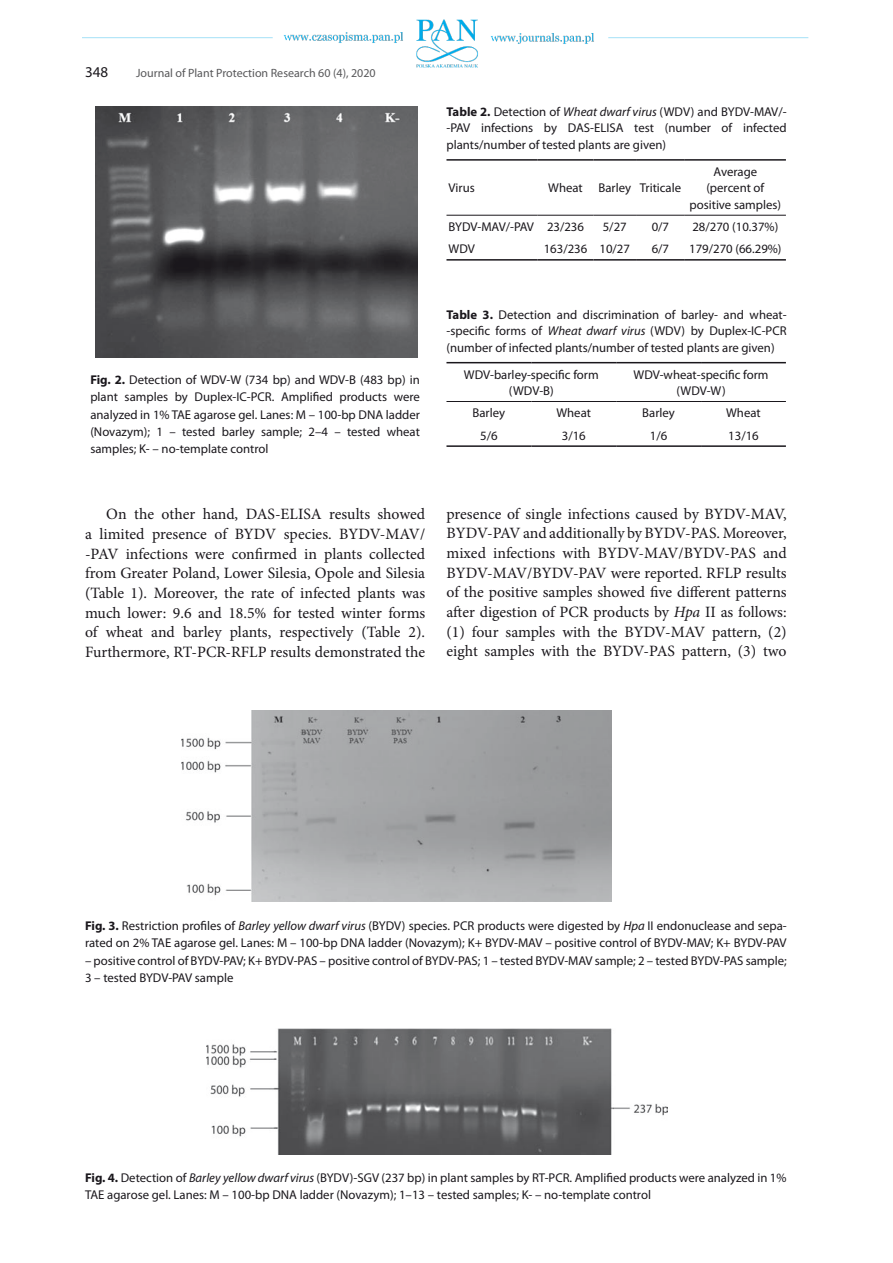
<style>
.page{position:relative;width:893px;height:1263px;background:#fff}
.page>*{position:absolute;margin:0;border:0;box-sizing:border-box;transform-origin:0 0}
.t1{font:15.75px/19.6px "Minion Pro";color:#1a171c;text-align:justify}
.t2{font:15px "Myriad Pro";color:#1a171c}
.t3{font:12.75px/16.5px "Myriad Pro";color:#1a171c;text-align:justify}
.t4{font:12px "Myriad Pro";color:#58585a}
.s1{font-weight:700}
.s2{font-style:italic}
</style>
<div class="page">
<img style="left:82px;top:19px;width:727px;height:49px">
<img style="left:96px;top:106px;width:322px;height:252px">
<hr style="left:446px;top:159px;width:92px;height:2px;background:#1a171c">
<hr style="left:538px;top:159px;width:55px;height:2px;background:#1a171c">
<hr style="left:593px;top:159px;width:43px;height:2px;background:#1a171c">
<hr style="left:636px;top:159px;width:49px;height:2px;background:#1a171c">
<hr style="left:685px;top:159px;width:101px;height:2px;background:#1a171c">
<hr style="left:446px;top:259px;width:92px;height:2px;background:#1a171c">
<hr style="left:538px;top:259px;width:55px;height:2px;background:#1a171c">
<hr style="left:593px;top:259px;width:43px;height:2px;background:#1a171c">
<hr style="left:636px;top:259px;width:49px;height:2px;background:#1a171c">
<hr style="left:685px;top:259px;width:101px;height:2px;background:#1a171c">
<hr style="left:446px;top:215px;width:92px;height:1px;background:#1a171c">
<hr style="left:538px;top:215px;width:55px;height:1px;background:#1a171c">
<hr style="left:593px;top:215px;width:43px;height:1px;background:#1a171c">
<hr style="left:636px;top:215px;width:49px;height:1px;background:#1a171c">
<hr style="left:685px;top:215px;width:101px;height:1px;background:#1a171c">
<hr style="left:446px;top:362px;width:85px;height:1px;background:#1a171c">
<hr style="left:531px;top:362px;width:85px;height:1px;background:#1a171c">
<hr style="left:616px;top:362px;width:85px;height:1px;background:#1a171c">
<hr style="left:701px;top:362px;width:85px;height:1px;background:#1a171c">
<hr style="left:446px;top:445px;width:85px;height:2px;background:#1a171c">
<hr style="left:531px;top:445px;width:85px;height:2px;background:#1a171c">
<hr style="left:616px;top:445px;width:85px;height:2px;background:#1a171c">
<hr style="left:701px;top:445px;width:85px;height:2px;background:#1a171c">
<hr style="left:446px;top:401px;width:85px;height:1px;background:#1a171c">
<hr style="left:531px;top:401px;width:85px;height:1px;background:#1a171c">
<hr style="left:616px;top:401px;width:85px;height:1px;background:#1a171c">
<hr style="left:701px;top:401px;width:85px;height:1px;background:#1a171c">
<img style="left:182px;top:710px;width:430px;height:191px">
<img style="left:206px;top:1029px;width:461px;height:126px">
<p class="t2" style="left:85px;top:63px;width:25px">348</p>
<p class="t4" style="left:136px;top:66px;width:241px">Journal of Plant Protection Research 60 (4), 2020</p>
<p class="t3" style="left:90px;top:371px;width:331px;line-height:17.2px"><span class="s1">Fig. 2.</span> Detection of WDV-W (734 bp) and WDV-B (483 bp) in plant samples by Duplex-IC-PCR. Amplified products were analyzed in 1% TAE agarose gel. Lanes: M – 100-bp DNA ladder (Novazym); 1 – tested barley sample; 2–4 – tested wheat samples; K- – no-template control</p>
<p class="t3" style="left:446px;top:103px;width:342px"><span class="s1">Table 2.</span> Detection of <span class="s2">Wheat dwarf virus</span> (WDV) and BYDV-MAV/- -PAV infections by DAS-ELISA test (number of infected plants/number of tested plants are given)</p>
<p class="t3" style="left:449px;top:180px;width:28px">Virus</p>
<p class="t3" style="left:548px;top:180px;width:134px">Wheat Barley Triticale</p>
<p class="t3" style="left:689px;top:163px;width:93px;text-align:center">Average<br>(percent of positive samples)</p>
<p class="t3" style="left:449px;top:218px;width:137px">BYDV-MAV/-PAV 23/236</p>
<p class="t3" style="left:603px;top:218px;width:25px">5/27</p>
<p class="t3" style="left:652px;top:218px;width:19px">0/7</p>
<p class="t3" style="left:692px;top:218px;width:87px">28/270 (10.37%)</p>
<p class="t3" style="left:449px;top:241px;width:28px">WDV</p>
<p class="t3" style="left:544px;top:241px;width:88px">163/236 10/27</p>
<p class="t3" style="left:652px;top:241px;width:19px">6/7</p>
<p class="t3" style="left:689px;top:241px;width:94px">179/270 (66.29%)</p>
<p class="t3" style="left:446px;top:306px;width:342px"><span class="s1">Table 3.</span> Detection and discrimination of barley- and wheat--specific forms of <span class="s2">Wheat dwarf virus</span> (WDV) by Duplex-IC-PCR (number of infected plants/number of tested plants are given)</p>
<p class="t3" style="left:464px;top:366px;width:136px;text-align:center">WDV-barley-specific form (WDV-B)</p>
<p class="t3" style="left:634px;top:366px;width:136px;text-align:center">WDV-wheat-specific form (WDV-W)</p>
<p class="t3" style="left:473px;top:405px;width:34px">Barley</p>
<p class="t3" style="left:556px;top:405px;width:36px">Wheat</p>
<p class="t3" style="left:642px;top:405px;width:34px">Barley</p>
<p class="t3" style="left:726px;top:405px;width:36px">Wheat</p>
<p class="t3" style="left:480px;top:427px;width:19px">5/6</p>
<p class="t3" style="left:562px;top:427px;width:25px">3/16</p>
<p class="t3" style="left:650px;top:427px;width:19px">1/6</p>
<p class="t3" style="left:728px;top:427px;width:32px">13/16</p>
<p class="t1" style="left:85px;top:505px;width:342px;text-indent:21px">On the other hand, DAS-ELISA results showed a limited presence of BYDV species. BYDV-MAV/ -PAV infections were confirmed in plants collected from Greater Poland, Lower Silesia, Opole and Silesia (Table 1). Moreover, the rate of infected plants was much lower: 9.6 and 18.5% for tested winter forms of wheat and barley plants, respectively (Table 2).<br>Furthermore, RT-PCR-RFLP results demonstrated the</p>
<p class="t1" style="left:446px;top:504px;width:342px">presence of single infections caused by BYDV-MAV, BYDV-PAV and additionally by BYDV-PAS. Moreover, mixed infections with BYDV-MAV/BYDV-PAS and BYDV-MAV/BYDV-PAV were reported. RFLP results of the positive samples showed five different patterns after digestion of PCR products by <span class="s2">Hpa</span> II as follows: (1) four samples with the BYDV-MAV pattern, (2) eight samples with the BYDV-PAS pattern, (3) two</p>
<p class="t3" style="left:85px;top:917px;width:703px;line-height:17.2px"><span class="s1">Fig. 3.</span> Restriction profiles of <span class="s2">Barley yellow dwarf virus</span> (BYDV) species. PCR products were digested by <span class="s2">Hpa</span> II endonuclease and sepa&shy;rated on 2% TAE agarose gel. Lanes: M – 100-bp DNA ladder (Novazym); K+ BYDV-MAV – positive control of BYDV-MAV; K+ BYDV-PAV</p>
<p class="t3" style="left:85px;top:951px;width:703px;line-height:17.2px">– positive control of BYDV-PAV; K+ BYDV-PAS – positive control of BYDV-PAS; 1 – tested BYDV-MAV sample; 2 – tested BYDV-PAS sample;<br>3 – tested BYDV-PAV sample</p>
<p class="t3" style="left:85px;top:1169px;width:703px;line-height:17.2px"><span class="s1">Fig. 4.</span> Detection of <span class="s2">Barley yellow dwarf virus</span> (BYDV)-SGV (237 bp) in plant samples by RT-PCR. Amplified products were analyzed in 1%<br>TAE agarose gel. Lanes: M – 100-bp DNA ladder (Novazym); 1–13 – tested samples; K- – no-template control</p>
</div>
